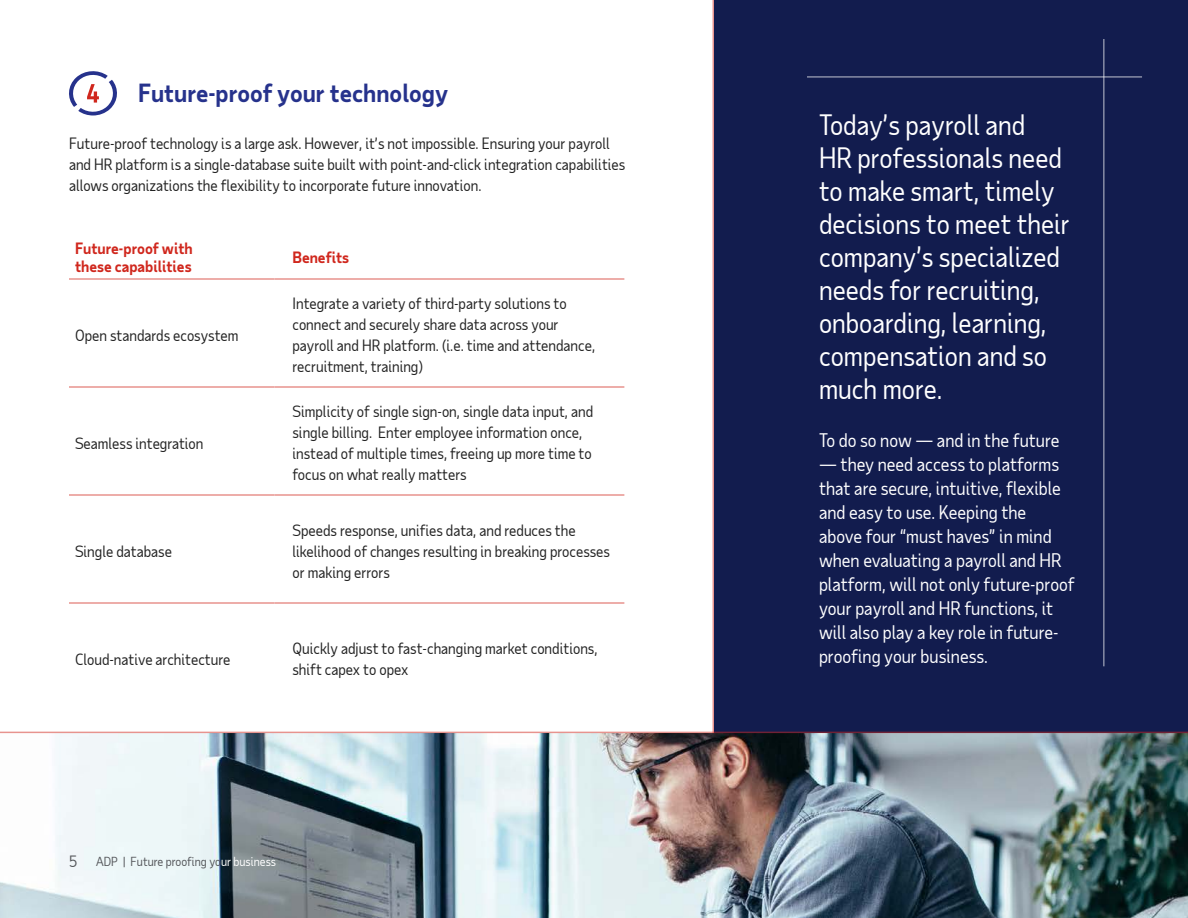
<style>
.page{position:relative;width:1188px;height:918px;background:#fff}
.page>*{position:absolute;margin:0;border:0;box-sizing:border-box;transform-origin:0 0}
.First-level_heading{font:27px/33px "Taub Sans";color:#fff}
.First-level_heading-2{font:700 24px "Taub Sans";color:#26328c}
.Body{font:18px/24px "Taub Sans";color:#fff}
.Body-2{font:15px/21px "Taub Sans";color:#222}
.t1{font:700 15px/18px "Taub Sans";color:#d0271d}
.Body-3{font:15px "Taub Sans";color:#54565a}
.Body-4{font:12px "Taub Sans";color:#54565a}
.s1{color:#fff}
</style>
<div class="page">
<div style="left:714px;top:0;width:474px;height:917px;background:#121c4e"></div>
<hr style="left:712px;top:0;width:2px;height:918px;background:#d0271d">
<img style="left:0;top:734px;width:1188px;height:184px">
<hr style="left:69px;top:278px;width:205px;height:2px;background:#e8938e">
<hr style="left:274px;top:278px;width:350px;height:2px;background:#e8938e">
<hr style="left:69px;top:386px;width:205px;height:2px;background:#e8938e">
<hr style="left:274px;top:386px;width:350px;height:2px;background:#e8938e">
<hr style="left:69px;top:494px;width:205px;height:2px;background:#e8938e">
<hr style="left:274px;top:494px;width:350px;height:2px;background:#e8938e">
<hr style="left:69px;top:602px;width:205px;height:2px;background:#e8938e">
<hr style="left:274px;top:602px;width:350px;height:2px;background:#e8938e">
<svg style="left:69px;top:71px;width:48px;height:45px"></svg>
<hr style="left:0;top:732px;width:1188px;height:1px;background:#d0271d">
<hr style="left:807px;top:76px;width:335px;height:2px;background:#fff">
<hr style="left:1103px;top:39px;width:2px;height:627px;background:#fff">
<p class="First-level_heading-2" style="left:138px;top:78px;width:312px">Future-proof your technology</p>
<p class="Body-2" style="left:69px;top:132px;width:558px">Future-proof technology is a large ask. However, it’s not impossible. Ensuring your payroll and HR platform is a single-database suite built with point-and-click integration capabilities allows organizations the flexibility to incorporate future innovation.</p>
<p class="t1" style="left:75px;top:239px;width:119px">Future-proof with these capabilities</p>
<p class="t1" style="left:292px;top:248px;width:58px">Benefits</p>
<p class="Body-2" style="left:75px;top:324px;width:165px">Open standards ecosystem</p>
<p class="Body-2" style="left:75px;top:432px;width:130px">Seamless integration</p>
<p class="Body-2" style="left:75px;top:540px;width:98px">Single database</p>
<p class="Body-2" style="left:292px;top:293px;width:304px">Integrate a variety of third-party solutions to connect and securely share data across your payroll and HR platform. (i.e. time and attendance, recruitment, training)</p>
<p class="Body-2" style="left:292px;top:401px;width:302px">Simplicity of single sign-on, single data input, and single billing. Enter employee information once, instead of multiple times, freeing up more time to focus on what really matters</p>
<p class="Body-2" style="left:292px;top:519px;width:319px">Speeds response, unifies data, and reduces the likelihood of changes resulting in breaking processes or making errors</p>
<p class="Body-2" style="left:75px;top:648px;width:157px">Cloud-native architecture</p>
<p class="Body-2" style="left:292px;top:638px;width:307px">Quickly adjust to fast-changing market conditions, shift capex to opex</p>
<p class="Body-3" style="left:69px;top:851px;width:10px">5</p>
<p class="Body-4" style="left:96px;top:853px;width:181px">ADP | Future proofing yo<span class="s1">ur business</span></p>
<p class="First-level_heading" style="left:819px;top:108px;width:252px">Today’s payroll and<br>HR professionals need to make smart, timely decisions to meet their company’s specialized needs for recruiting, onboarding, learning, compensation and so much more.</p>
<p class="Body" style="left:819px;top:428px;width:242px">To do so now — and in the future</p>
<p class="Body" style="left:819px;top:452px;width:257px">— they need access to platforms that are secure, intuitive, flexible and easy to use. Keeping the<br>above four “must haves” in mind when evaluating a payroll and HR platform, will not only future-proof your payroll and HR functions, it will also play a key role in future&shy;proofing your business.</p>
</div>
